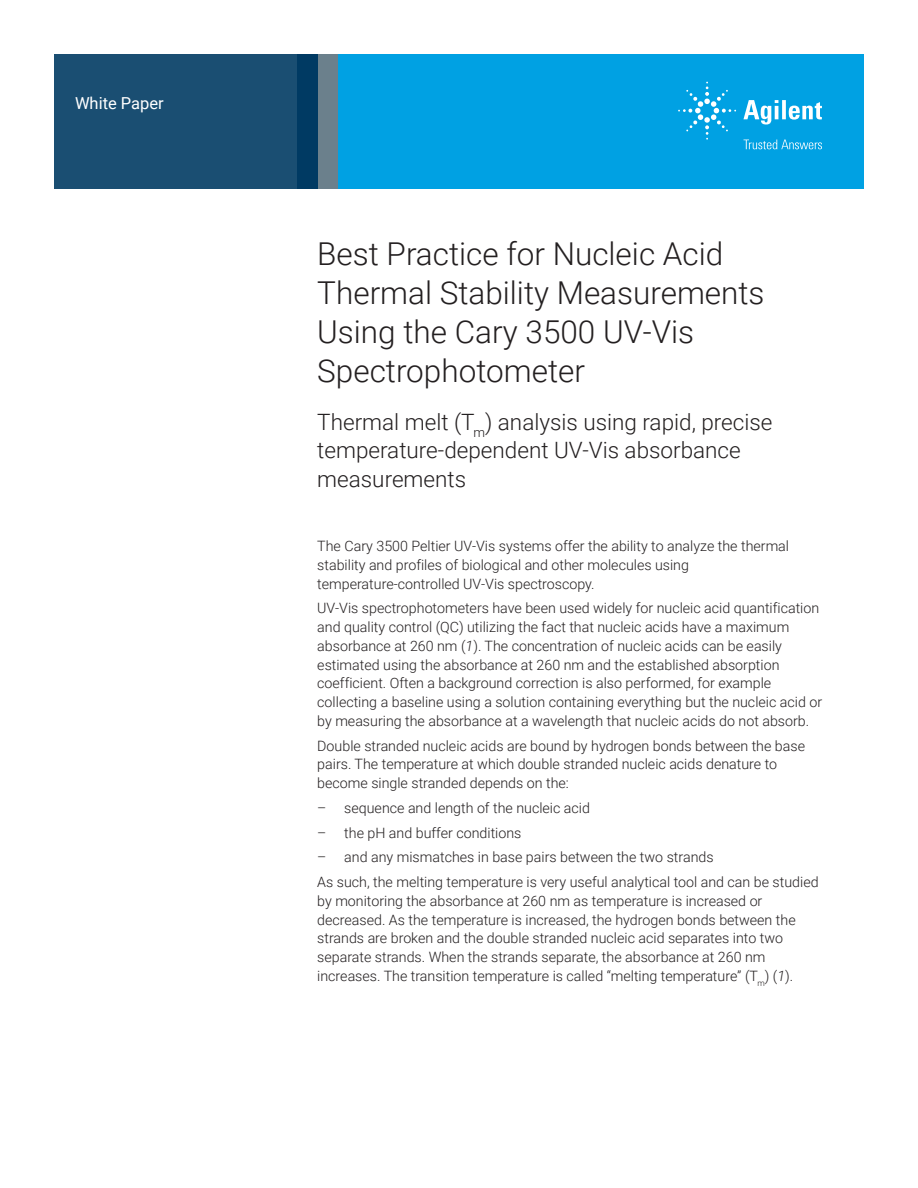
<style>
.page{position:relative;width:918px;height:1188px;background:#fff}
.page>*{position:absolute;margin:0;border:0;box-sizing:border-box;transform-origin:0 0}
.DATA_headline{font:300 31.5px/39px "Roboto";color:#231f20}
.DATA_subhead_large_b{font:300 22.5px/28.5px "Roboto";color:#231f20}
.DATA_header{font:16.5px "Roboto";color:#fff}
.DATA_text_black{font:300 14.25px/18.8px "Roboto";color:#231f20}
.s1{font-style:italic}
</style>
<div class="page">
<div style="left:297px;top:54px;width:567px;height:135px;background:#00a1e3"></div>
<div style="left:54px;top:54px;width:243px;height:135px;background:#1a4e72"></div>
<div style="left:317px;top:54px;width:21px;height:135px;background:#6b808c"></div>
<div style="left:297px;top:54px;width:20px;height:135px;background:#003a63"></div>
<svg style="left:743px;top:100px;width:79px;height:25px"></svg>
<svg style="left:678px;top:82px;width:58px;height:58px"></svg>
<svg style="left:744px;top:140px;width:78px;height:9px"></svg>
<p class="DATA_header" style="left:75px;top:91px;width:90px">White Paper</p>
<p class="DATA_headline" style="left:317px;top:233px;width:449px">Best Practice for Nucleic Acid<br>Thermal Stability Measurements<br>Using the Cary 3500 UV-Vis<br>Spectrophotometer</p>
<p class="DATA_subhead_large_b" style="left:317px;top:407px;width:457px">Thermal melt (T<sub>m</sub>) analysis using rapid, precise temperature-dependent UV-Vis absorbance measurements</p>
<p class="DATA_text_black" style="left:317px;top:536px;width:473px">The Cary 3500 Peltier UV-Vis systems offer the ability to analyze the thermal stability and profiles of biological and other molecules using temperature‑controlled UV-Vis spectroscopy.</p>
<p class="DATA_text_black" style="left:317px;top:598px;width:506px">UV-Vis spectrophotometers have been used widely for nucleic acid quantification and quality control (QC) utilizing the fact that nucleic acids have a maximum absorbance at 260 nm (<span class="s1">1</span>). The concentration of nucleic acids can be easily estimated using the absorbance at 260 nm and the established absorption coefficient. Often a background correction is also performed, for example collecting a baseline using a solution containing everything but the nucleic acid or by measuring the absorbance at a wavelength that nucleic acids do not absorb.</p>
<p class="DATA_text_black" style="left:317px;top:736px;width:489px">Double stranded nucleic acids are bound by hydrogen bonds between the base pairs. The temperature at which double stranded nucleic acids denature to become single stranded depends on the:</p>
<p class="DATA_text_black" style="left:317px;top:798px;width:274px">– sequence and length of the nucleic acid</p>
<p class="DATA_text_black" style="left:317px;top:823px;width:206px">– the pH and buffer conditions</p>
<p class="DATA_text_black" style="left:317px;top:847px;width:398px">– and any mismatches in base pairs between the two strands</p>
<p class="DATA_text_black" style="left:317px;top:872px;width:503px">As such, the melting temperature is very useful analytical tool and can be studied by monitoring the absorbance at 260 nm as temperature is increased or decreased. As the temperature is increased, the hydrogen bonds between the strands are broken and the double stranded nucleic acid separates into two separate strands. When the strands separate, the absorbance at 260 nm increases. The transition temperature is called “melting temperature” (T<sub>m</sub>) (<span class="s1">1</span>).</p>
</div>
